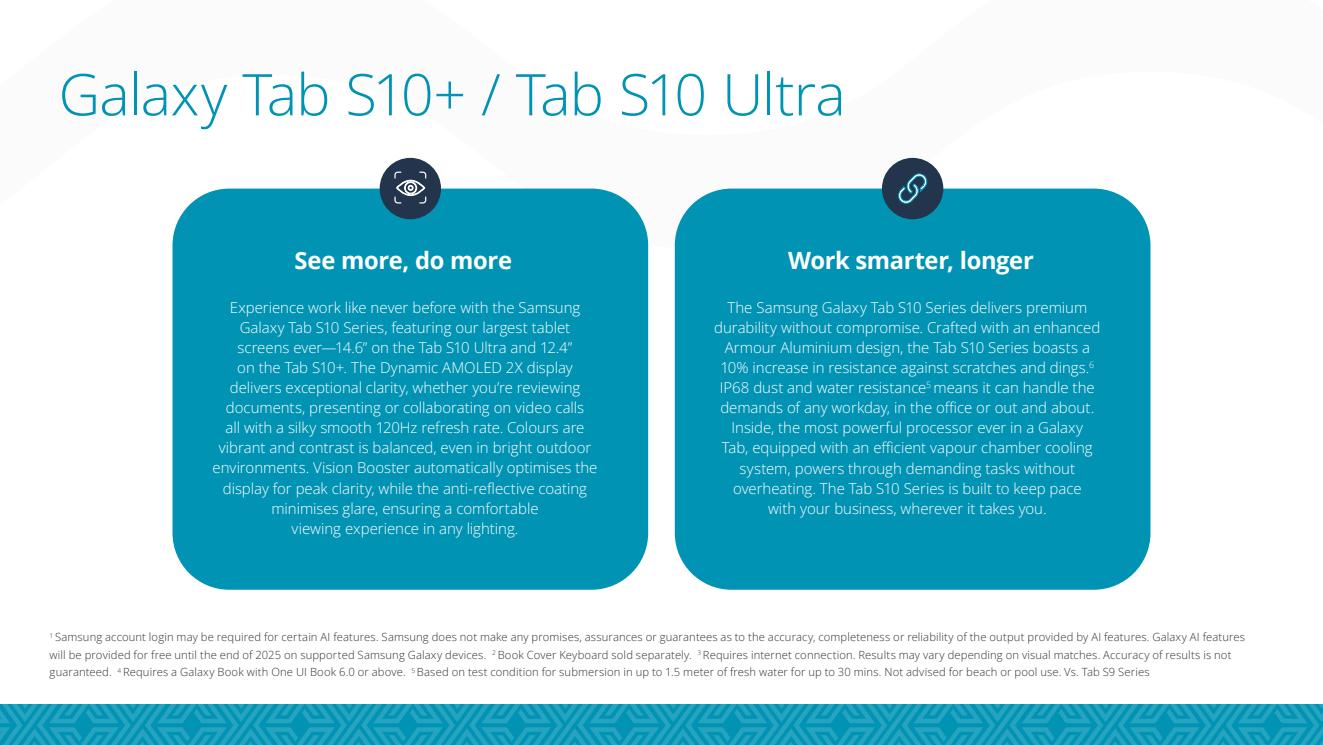
<style>
.page{position:relative;width:1323px;height:745px;background:#fff}
.page>*{position:absolute;margin:0;border:0;box-sizing:border-box;transform-origin:0 0}
.t1{font:57.5px "Open Sans";letter-spacing:-.015em;color:#0093b3}
.t2{font:700 23.75px "Open Sans";letter-spacing:-.015em;color:#fff}
.t3{font:15px/20px "Open Sans";letter-spacing:-.005em;color:#fff;text-align:center}
.t4{font:11.25px/17.5px "Open Sans";letter-spacing:.01em;color:#343233}
</style>
<div class="page">
<svg style="left:0;top:704px;width:1323px;height:40px;background:#139bb8"></svg>
<div style="left:172px;top:188px;width:476px;height:401px;background:#0093b3;border-radius:57px"></div>
<div style="left:675px;top:188px;width:475px;height:401px;background:#0093b3;border-radius:57px"></div>
<div style="left:380px;top:158px;width:61px;height:61px;background:#23354d;border-radius:50%"></div>
<div style="left:882px;top:158px;width:61px;height:61px;background:#23354d;border-radius:50%"></div>
<svg style="left:898px;top:173px;width:30px;height:30px"></svg>
<svg style="left:394px;top:171px;width:32px;height:32px"></svg>
<h1 class="t1" style="left:59px;top:55px;width:789px">Galaxy Tab S10+ / Tab S10 Ultra</h1>
<h2 class="t2" style="left:295px;top:244px;width:219px">See more, do more</h2>
<h2 class="t2" style="left:788px;top:244px;width:247px">Work smarter, longer</h2>
<p class="t3" style="left:213px;top:297px;width:386px">Experience work like never before with the Samsung Galaxy Tab S10 Series, featuring our largest tablet screens ever—14.6” on the Tab S10 Ultra and 12.4”<br>on the Tab S10+. The Dynamic AMOLED 2X display delivers exceptional clarity, whether you’re reviewing documents, presenting or collaborating on video calls<br>all with a silky smooth 120Hz refresh rate. Colours are vibrant and contrast is balanced, even in bright outdoor environments. Vision Booster automatically optimises the display for peak clarity, while the anti-reflective coating minimises glare, ensuring a comfortable<br>viewing experience in any lighting.</p>
<p class="t3" style="left:714px;top:297px;width:388px">The Samsung Galaxy Tab S10 Series delivers premium durability without compromise. Crafted with an enhanced Armour Aluminium design, the Tab S10 Series boasts a 10% increase in resistance against scratches and dings.<sup>6<br></sup>IP68 dust and water resistance<sup>5</sup> means it can handle the demands of any workday, in the office or out and about.<br>Inside, the most powerful processor ever in a Galaxy<br>Tab, equipped with an efficient vapour chamber cooling system, powers through demanding tasks without overheating. The Tab S10 Series is built to keep pace<br>with your business, wherever it takes you.</p>
<p class="t4" style="left:50px;top:627px;width:1197px"><sup>1</sup> Samsung account login may be required for certain AI features. Samsung does not make any promises, assurances or guarantees as to the accuracy, completeness or reliability of the output provided by AI features. Galaxy AI features will be provided for free until the end of 2025 on supported Samsung Galaxy devices. <sup>2</sup> Book Cover Keyboard sold separately. <sup>3</sup> Requires internet connection. Results may vary depending on visual matches. Accuracy of results is not guaranteed. <sup>4</sup> Requires a Galaxy Book with One UI Book 6.0 or above. <sup>5</sup> Based on test condition for submersion in up to 1.5 meter of fresh water for up to 30 mins. Not advised for beach or pool use. Vs. Tab S9 Series</p>
</div>
